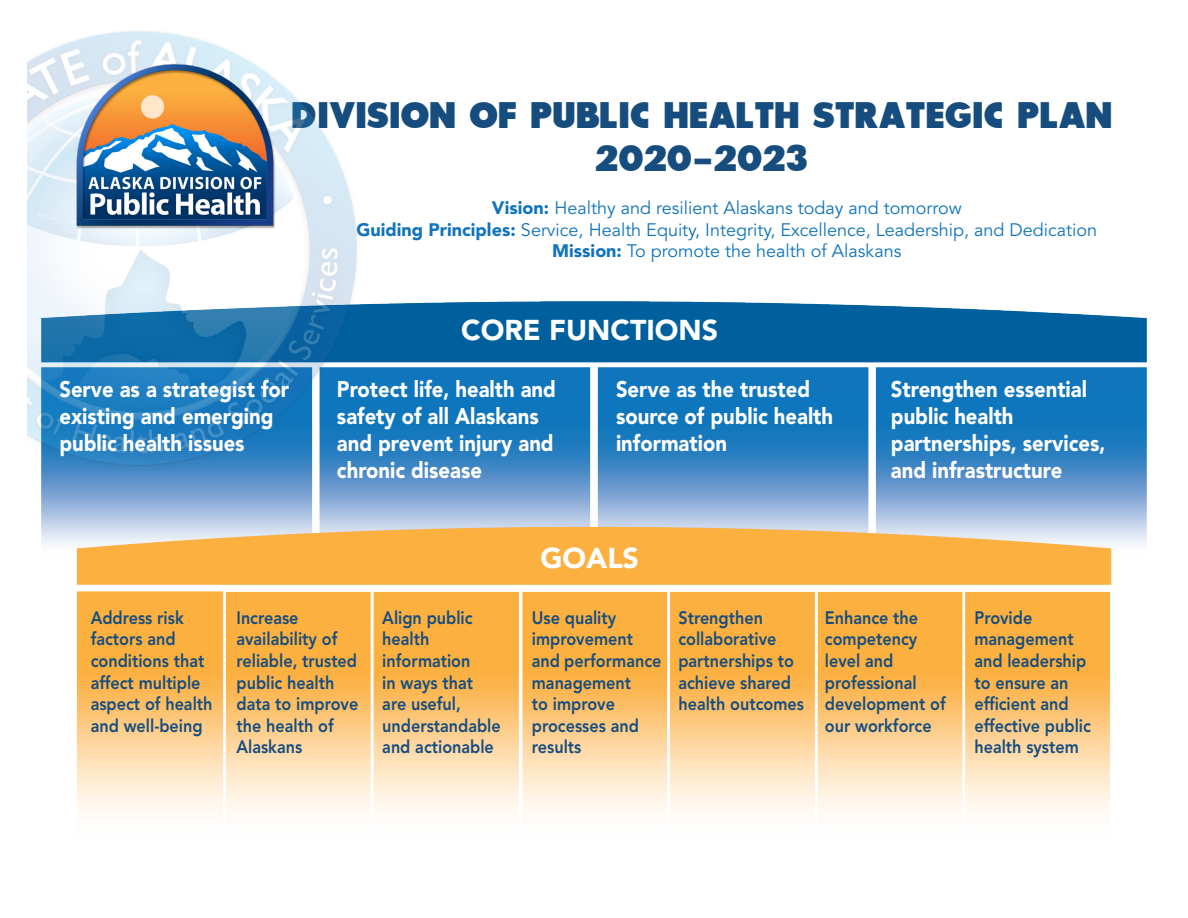
<style>
.page{position:relative;width:1188px;height:918px;background:#fff}
.page>*{position:absolute;margin:0;border:0;box-sizing:border-box;transform-origin:0 0}
.t1{font:800 36px/43.2px "Bougan Black S Si";color:#164d7e;text-align:center}
.t2{font:900 28.5px "Avenir LT Std";color:#fff}
.t3{font:900 22.5px/27px "Avenir LT Std";color:#fff;scale:.9 1}
.t4{font:800 18px/21.6px "Avenir LT Std";color:#164d7e;scale:.9 1}
.t5{font:18px "Avenir LT Std";color:#1074bc}
.s1{font-weight:900}
</style>
<div class="page">
<img style="left:42px;top:301px;width:1104px;height:513px">
<img style="left:27px;top:31px;width:347px;height:452px">
<img style="left:67px;top:59px;width:215px;height:174px">
<h1 class="t1" style="left:291px;top:93px;width:823px">DIVISION OF PUBLIC HEALTH STRATEGIC PLAN<br>2020-2023</h1>
<p class="t5" style="left:492px;top:197px;width:471px"><span class="s1">Vision:</span> Healthy and resilient Alaskans today and tomorrow</p>
<p class="t5" style="left:357px;top:219px;width:742px"><span class="s1">Guiding Principles:</span> Service, Health Equity, Integrity, Excellence, Leadership, and Dedication</p>
<p class="t5" style="left:552px;top:241px;width:351px"><span class="s1">Mission:</span> To promote the health of Alaskans</p>
<h2 class="t2" style="left:461px;top:313px;width:258px">CORE FUNCTIONS</h2>
<p class="t3" style="left:59px;top:376px;width:257px">Serve as a strategist for existing and emerging public health issues</p>
<p class="t3" style="left:337px;top:376px;width:245px">Protect life, health and safety of all Alaskans and prevent injury and chronic disease</p>
<p class="t3" style="left:616px;top:376px;width:243px">Serve as the trusted source of public health information</p>
<p class="t3" style="left:891px;top:376px;width:240px">Strengthen essential public health partnerships, services, and infrastructure</p>
<h2 class="t2" style="left:540px;top:541px;width:100px">GOALS</h2>
<p class="t4" style="left:91px;top:607px;width:137px">Address risk factors and conditions that affect multiple aspect of health and well-being</p>
<p class="t4" style="left:237px;top:607px;width:137px">Increase availability of reliable, trusted public health data to improve the health of<br>Alaskans</p>
<p class="t4" style="left:382px;top:607px;width:133px">Align public health information<br>in ways that are useful, understandable and actionable</p>
<p class="t4" style="left:532px;top:607px;width:145px">Use quality improvement and performance management<br>to improve processes and results</p>
<p class="t4" style="left:678px;top:607px;width:141px">Strengthen collaborative partnerships to achieve shared health outcomes</p>
<p class="t4" style="left:825px;top:607px;width:136px">Enhance the competency level and professional development of our workforce</p>
<p class="t4" style="left:974px;top:607px;width:131px">Provide management and leadership to ensure an efficient and effective public health system</p>
</div>
